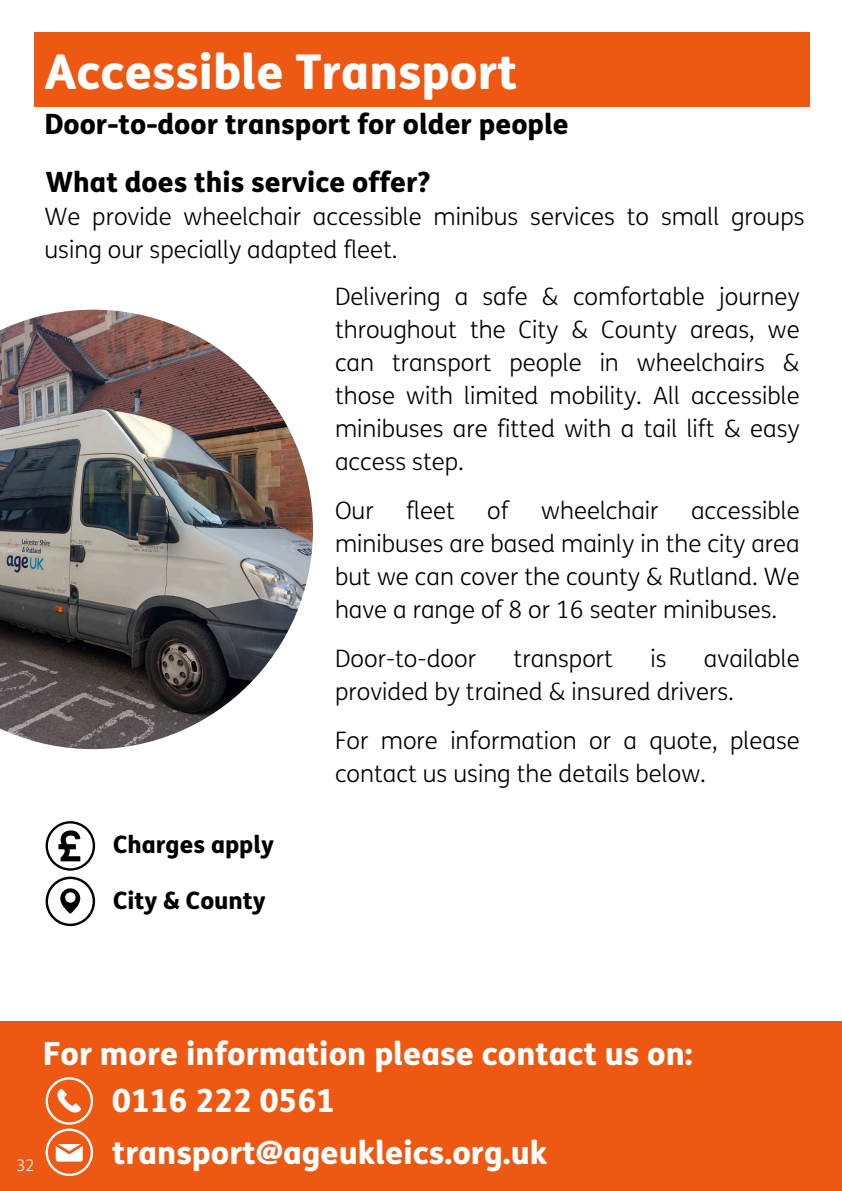
<style>
.page{position:relative;width:842px;height:1191px;background:#fff}
.page>*{position:absolute;margin:0;border:0;box-sizing:border-box;transform-origin:0 0}
.t1{font:800 48px "FS Me";color:#fff}
.t2{font:800 32px "FS Me";color:#fff}
.t3{font:800 28px "FS Me";color:#000}
.t4{font:300 24px/33px "FS Me";color:#000}
.t5{font:800 24px "FS Me";color:#000}
.t6{font:300 16px "FS Me";color:#fff}
</style>
<div class="page">
<div style="left:0;top:1021px;width:842px;height:170px;background:#ed5913"></div>
<div style="left:34px;top:33px;width:775px;height:74px;background:#ed5913"></div>
<svg style="left:46px;top:1077px;width:47px;height:99px"></svg>
<svg style="left:46px;top:877px;width:49px;height:49px"></svg>
<svg style="left:46px;top:821px;width:49px;height:50px"></svg>
<img style="left:0;top:310px;width:313px;height:439px">
<p class="t1" style="left:44px;top:41px;width:474px">Accessible Transport</p>
<p class="t3" style="left:44px;top:106px;width:526px">Door-to-door transport for older people</p>
<h3 class="t3" style="left:46px;top:164px;width:386px">What does this service offer?</h3>
<h3 class="t4" style="left:44px;top:201px;width:761px">We provide wheelchair accessible minibus services to small groups using our specially adapted fleet.</h3>
<p class="t5" style="left:113px;top:830px;width:162px">Charges apply</p>
<p class="t5" style="left:113px;top:885px;width:154px">City &amp; County</p>
<p class="t4" style="left:335px;top:280px;width:466px;text-align:justify">Delivering a safe &amp; comfortable journey throughout the City &amp; County areas, we can transport people in wheelchairs &amp; those with limited mobility. All accessible minibuses are fitted with a tail lift &amp; easy access step.</p>
<h4 class="t4" style="left:335px;top:494px;width:40px">Our</h4>
<h4 class="t4" style="left:406px;top:494px;width:50px">fleet</h4>
<h4 class="t4" style="left:487px;top:494px;width:23px">of</h4>
<h4 class="t4" style="left:541px;top:494px;width:119px">wheelchair</h4>
<h4 class="t4" style="left:335px;top:494px;width:466px;text-align:justify;text-indent:356px">accessible minibuses are based mainly in the city area but we can cover the county &amp; Rutland. We have a range of 8 or 16 seater minibuses.</h4>
<h4 class="t4" style="left:335px;top:642px;width:143px">Door-to-door</h4>
<h4 class="t4" style="left:513px;top:642px;width:101px">transport</h4>
<h4 class="t4" style="left:650px;top:642px;width:18px">is</h4>
<h4 class="t4" style="left:335px;top:642px;width:466px;text-indent:369px">available provided by trained &amp; insured drivers.</h4>
<h2 class="t4" style="left:335px;top:724px;width:466px">For more information or a quote, please contact us using the details below.</h2>
<p class="t6" style="left:16px;top:1156px;width:20px">32</p>
<p class="t2" style="left:43px;top:1034px;width:651px">For more information please contact us on:</p>
<p class="t2" style="left:112px;top:1081px;width:224px">0116 222 0561</p>
<p class="t2" style="left:112px;top:1132px;width:436px">transport@ageukleics.org.uk</p>
</div>
